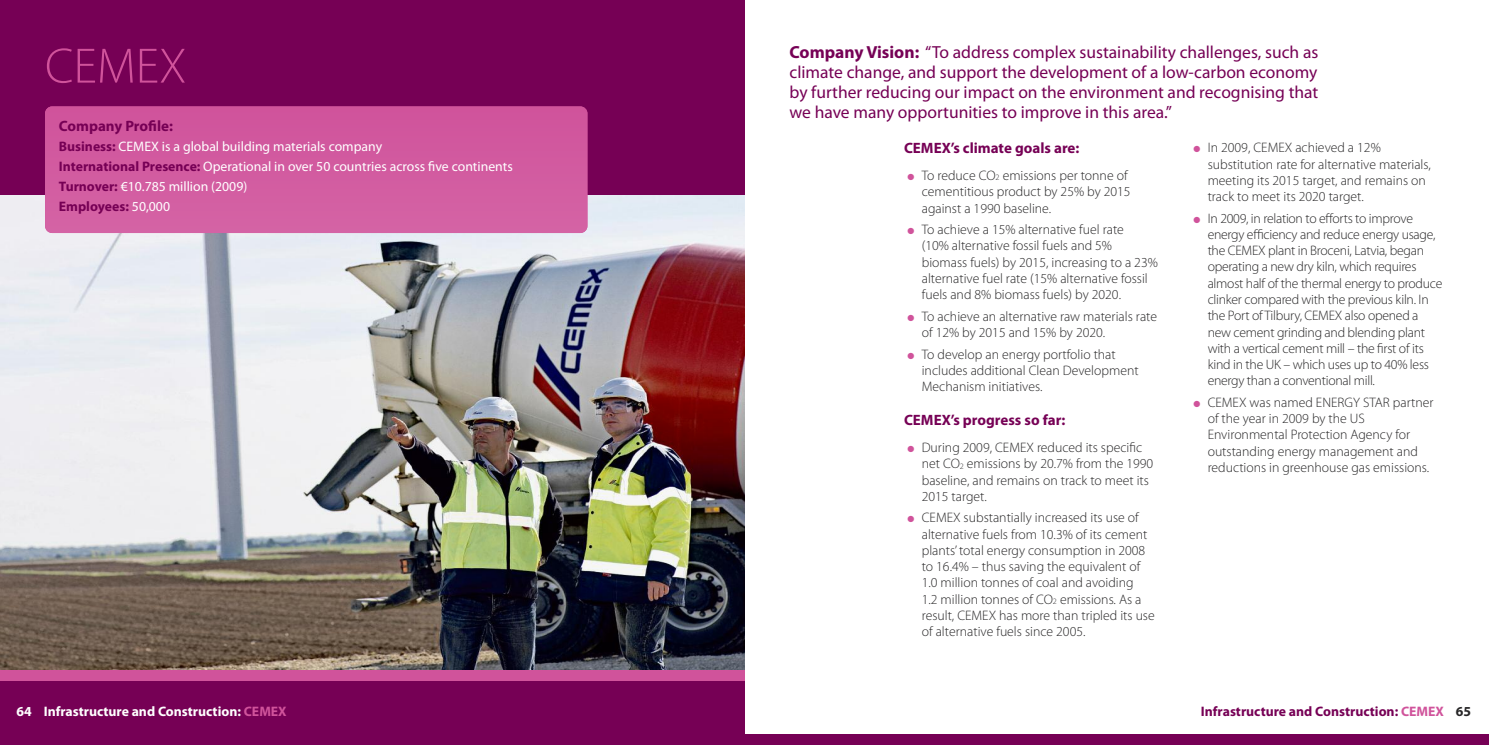
<style>
.page{position:relative;width:1489px;height:745px;background:#fff}
.page>*{position:absolute;margin:0;border:0;box-sizing:border-box;transform-origin:0 0}
.t1{font:300 50px "Myriad Pro";color:#d0539b}
.t2{font:17.5px/20px "Myriad Pro";color:#760055;text-align:justify}
.t3{font:700 15px "Myriad Pro";color:#760055}
.t4{font:300 13.75px/16.2px "Myriad Pro";color:#272627}
.t5{font:300 13.75px/16.2px "Myriad Pro";letter-spacing:-.02em;color:#272627}
.t6{font:13.75px/19.8px "Myriad Pro";color:#fff}
.t7{font:700 13.75px "Myriad Pro";color:#fff}
.t8{font:700 13.75px "Myriad Pro";color:#760055}
.s1{font-weight:700}
.s2{color:#d0539b}
.s3{font-weight:700;color:#760055}
.s4{font-size:8.25px}
.s5{color:#272627}
</style>
<div class="page">
<div style="left:0;top:0;width:744px;height:744px;background:#760055"></div>
<img style="left:0;top:195px;width:744px;height:475px">
<div style="left:0;top:670px;width:744px;height:10px;background:#d0539b"></div>
<div style="left:45px;top:106px;width:542px;height:127px;background:#d25ba0;border-radius:7px"></div>
<div style="left:744px;top:733px;width:744px;height:11px;background:#760055"></div>
<h1 class="t1" style="left:45px;top:47px;width:143px">Cemex</h1>
<p class="t2" style="left:789px;top:44px;width:530px"><span class="s1">Company Vision:</span> “To address complex sustainability challenges, such as climate change, and support the development of a low-carbon economy by further reducing our impact on the environment and recognising that we have many opportunities to improve in this area.”</p>
<p class="t4" style="left:1207px;top:140px;width:225px;text-indent:-14px"><span class="s2">●</span> In 2009, Cemex achieved a 12% substitution rate for alternative materials, meeting its 2015 target, and remains on track to meet its 2020 target.</p>
<p class="t5" style="left:1207px;top:211px;width:236px;text-indent:-14px"><span class="s2">●</span> In 2009, in relation to efforts to improve energy efficiency and reduce energy usage, the Cemex plant in Broceni, Latvia, began operating a new dry kiln, which requires almost half of the thermal energy to produce clinker compared with the previous kiln. In the Port ofTilbury, Cemex also opened a new cement grinding and blending plant with a vertical cement mill – the first of its kind in the UK – which uses up to 40% less energy than a conventional mill.</p>
<p class="t4" style="left:1207px;top:395px;width:227px;text-indent:-14px"><span class="s2">●</span> Cemex was named eneRGY STAR partner of the year in 2009 by the US environmental Protection Agency for outstanding energy management and reductions in greenhouse gas emissions.</p>
<p class="t3" style="left:59px;top:121px;width:116px">Company Profile:</p>
<p class="t6" style="left:59px;top:138px;width:455px"><span class="s3">Business:</span> CEMEX is a global building materials company<br><span class="s3">International Presence:</span> Operational in over 50 countries across five continents <span class="s3">Turnover:</span> €10.785 million (2009)<br><span class="s3">Employees:</span> 50,000</p>
<p class="t3" style="left:904px;top:142px;width:177px">CEMEX’s climate goals are:</p>
<p class="t4" style="left:921px;top:168px;width:210px;text-indent:-14px"><span class="s2">●</span> To reduce Co<span class="s4">2</span> emissions per tonne of cementitious product by 25% by 2015 against a 1990 baseline.</p>
<p class="t4" style="left:921px;top:222px;width:238px;text-indent:-14px"><span class="s2">●</span> To achieve a 15% alternative fuel rate<br>(10% alternative fossil fuels and 5% biomass fuels) by 2015, increasing to a 23% alternative fuel rate (15% alternative fossil fuels and 8% biomass fuels) by 2020.</p>
<p class="t4" style="left:921px;top:309px;width:237px;text-indent:-14px"><span class="s2">●</span> To achieve an alternative raw materials rate of 12% by 2015 and 15% by 2020.</p>
<p class="t4" style="left:921px;top:347px;width:218px;text-indent:-14px"><span class="s2">●</span> To develop an energy portfolio that includes additional Clean Development mechanism initiatives.</p>
<p class="t3" style="left:904px;top:414px;width:163px">CEMEX’s progress so far:</p>
<p class="t4" style="left:921px;top:440px;width:233px;text-indent:-14px"><span class="s2">●</span> During 2009, Cemex reduced its specific net Co<span class="s4">2</span> emissions by 20.7% from the 1990 baseline, and remains on track to meet its 2015 target.</p>
<p class="t4" style="left:921px;top:510px;width:234px;text-indent:-14px"><span class="s2">●</span> Cemex substantially increased its use of alternative fuels from 10.3% of its cement plants’total energy consumption in 2008 to 16.4% – thus saving the equivalent of 1.0 million tonnes of coal and avoiding<br>1.2 million tonnes of Co<span class="s4">2</span> emissions. As a result, Cemex has more than tripled its use of alternative fuels since 2005.</p>
<p class="t7" style="left:17px;top:706px;width:271px">64 Infrastructure and Construction: <span class="s2">CEMEX</span></p>
<p class="t8" style="left:1200px;top:706px;width:271px">Infrastructure and Construction: <span class="s2">CEMEX</span> <span class="s5">65</span></p>
</div>
